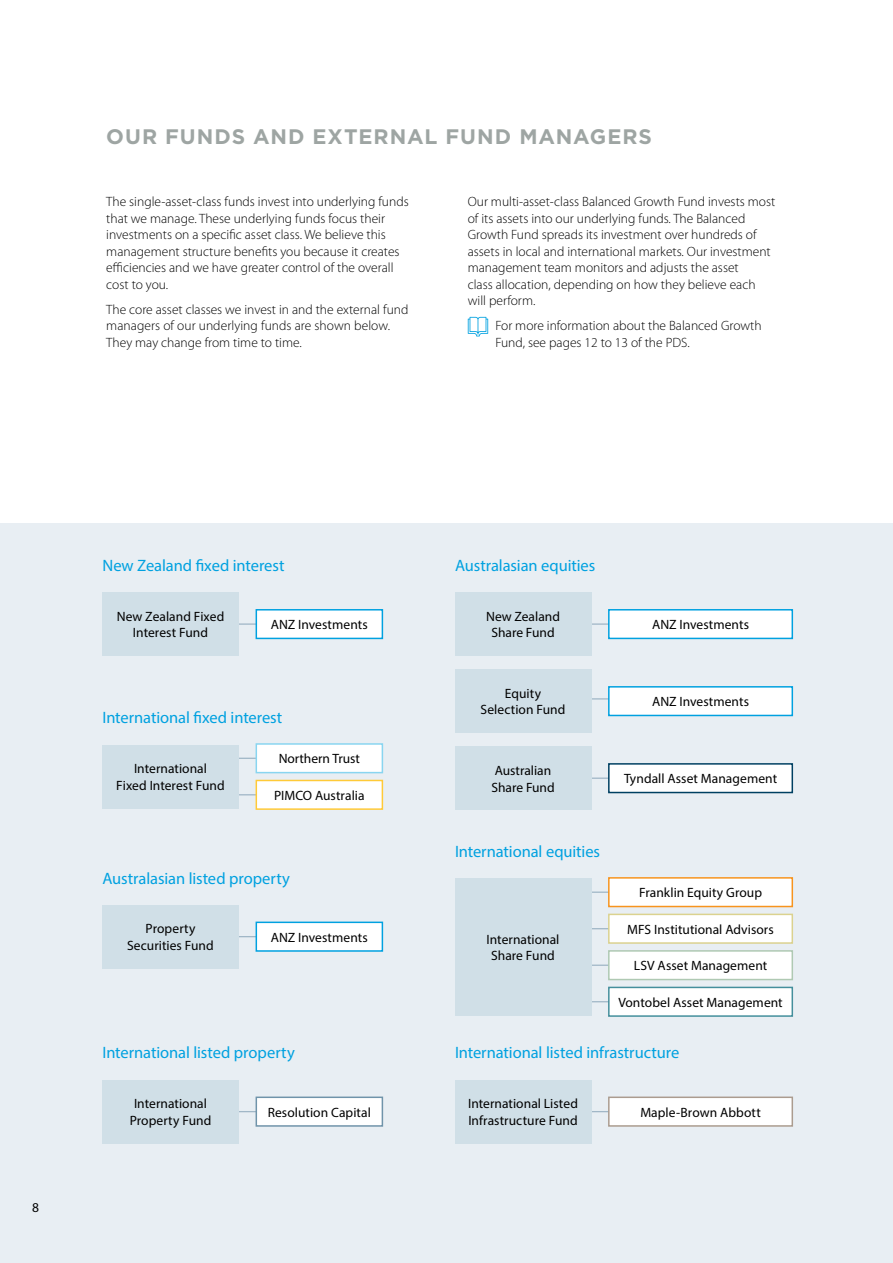
<style>
.page{position:relative;width:893px;height:1263px;background:#fff}
.page>*{position:absolute;margin:0;border:0;box-sizing:border-box;transform-origin:0 0}
.t1{font:700 21px "Gotham";letter-spacing:.045em;color:#9ea5a3}
.t2{font:16.5px "Myriad Pro";letter-spacing:-.005em;color:#00a1e0}
.t3{font:300 13.5px/16.5px "Myriad Pro";color:#000}
.t4{font:13.5px/16.5px "Myriad Pro";color:#000;text-align:center}
</style>
<div class="page">
<div style="left:0;top:523px;width:893px;height:740px;background:#e8eef3"></div>
<hr style="left:208px;top:623px;width:67px;height:2px;background:#a1b7c7">
<hr style="left:208px;top:758px;width:67px;height:1px;background:#a1b7c7">
<hr style="left:208px;top:794px;width:67px;height:1px;background:#a1b7c7">
<hr style="left:208px;top:936px;width:67px;height:1px;background:#a1b7c7">
<hr style="left:208px;top:1111px;width:67px;height:1px;background:#a1b7c7">
<svg style="left:468px;top:317px;width:20px;height:19px"></svg>
<div style="left:256px;top:922px;width:126px;height:29px;background:#fff"></div>
<div style="left:256px;top:921px;width:127px;height:31px;border:2px solid #00a1e0"></div>
<div style="left:102px;top:905px;width:137px;height:63px;background:#d0dfe7"></div>
<div style="left:256px;top:610px;width:126px;height:28px;background:#fff"></div>
<div style="left:256px;top:609px;width:127px;height:30px;border:2px solid #00a1e0"></div>
<div style="left:102px;top:592px;width:137px;height:64px;background:#d0dfe7"></div>
<div style="left:256px;top:1097px;width:126px;height:29px;background:#fff"></div>
<div style="left:256px;top:1096px;width:127px;height:31px;border:2px solid #7094aa"></div>
<div style="left:102px;top:1080px;width:137px;height:63px;background:#d0dfe7"></div>
<div style="left:102px;top:745px;width:137px;height:63px;background:#d0dfe7"></div>
<hr style="left:550px;top:623px;width:67px;height:2px;background:#a1b7c7">
<hr style="left:550px;top:698px;width:67px;height:1px;background:#a1b7c7">
<hr style="left:550px;top:777px;width:67px;height:2px;background:#a1b7c7">
<hr style="left:550px;top:891px;width:67px;height:2px;background:#a1b7c7">
<hr style="left:550px;top:928px;width:67px;height:1px;background:#a1b7c7">
<hr style="left:550px;top:964px;width:67px;height:2px;background:#a1b7c7">
<hr style="left:550px;top:1001px;width:67px;height:1px;background:#a1b7c7">
<hr style="left:550px;top:1111px;width:67px;height:1px;background:#a1b7c7">
<div style="left:609px;top:610px;width:183px;height:28px;background:#fff"></div>
<div style="left:608px;top:609px;width:185px;height:30px;border:2px solid #00a1e0"></div>
<div style="left:455px;top:592px;width:136px;height:64px;background:#d0dfe7"></div>
<div style="left:609px;top:687px;width:183px;height:28px;background:#fff"></div>
<div style="left:608px;top:686px;width:185px;height:30px;border:2px solid #00a1e0"></div>
<div style="left:455px;top:669px;width:136px;height:64px;background:#d0dfe7"></div>
<div style="left:455px;top:746px;width:136px;height:64px;background:#d0dfe7"></div>
<div style="left:609px;top:878px;width:183px;height:28px;background:#fff"></div>
<div style="left:608px;top:877px;width:185px;height:30px;border:2px solid #f7941e"></div>
<div style="left:609px;top:951px;width:183px;height:28px;background:#fff"></div>
<div style="left:608px;top:950px;width:185px;height:30px;border:2px solid #afc9b3"></div>
<div style="left:609px;top:914px;width:183px;height:29px;background:#fff"></div>
<div style="left:608px;top:914px;width:185px;height:30px;border:2px solid #dbd28f"></div>
<div style="left:609px;top:987px;width:183px;height:29px;background:#fff"></div>
<div style="left:608px;top:987px;width:185px;height:30px;border:2px solid #448f9c"></div>
<div style="left:455px;top:878px;width:136px;height:137px;background:#d0dfe7"></div>
<div style="left:256px;top:780px;width:126px;height:29px;background:#fff"></div>
<div style="left:256px;top:780px;width:127px;height:30px;border:2px solid #ffca38"></div>
<div style="left:256px;top:744px;width:126px;height:29px;background:#fff"></div>
<div style="left:256px;top:743px;width:127px;height:30px;border:2px solid #89d5f0"></div>
<div style="left:455px;top:1080px;width:136px;height:63px;background:#d0dfe7"></div>
<div style="left:609px;top:1097px;width:183px;height:29px;background:#fff"></div>
<div style="left:608px;top:1096px;width:185px;height:31px;border:2px solid #ab9c8f"></div>
<div style="left:609px;top:764px;width:183px;height:28px;background:#fff"></div>
<div style="left:608px;top:763px;width:185px;height:30px;border:2px solid #004062"></div>
<h1 class="t1" style="left:106px;top:123px;width:547px">OUR FUNDS AND EXTERNAL FUND MANAGERS</h1>
<p class="t3" style="left:106px;top:194px;width:304px">The single-asset-class funds invest into underlying funds that we manage. These underlying funds focus their investments on a specific asset class. We believe this management structure benefits you because it creates efficiencies and we have greater control of the overall cost to you.</p>
<p class="t3" style="left:106px;top:301px;width:304px">The core asset classes we invest in and the external fund managers of our underlying funds are shown below.<br>They may change from time to time.</p>
<p class="t3" style="left:468px;top:194px;width:309px">Our multi-asset-class Balanced Growth Fund invests most of its assets into our underlying funds. The Balanced Growth Fund spreads its investment over hundreds of assets in local and international markets. Our investment management team monitors and adjusts the asset<br>class allocation, depending on how they believe each will perform.</p>
<p class="t3" style="left:495px;top:318px;width:268px">For more information about the Balanced Growth<br>Fund, see pages 12 to 13 of the PDS.</p>
<p class="t4" style="left:32px;top:1199px;width:8px">8</p>
<p class="t2" style="left:102px;top:555px;width:184px">New Zealand fixed interest</p>
<p class="t4" style="left:117px;top:608px;width:109px">New Zealand Fixed<br>Interest Fund</p>
<p class="t4" style="left:271px;top:616px;width:98px">ANZ Investments</p>
<p class="t2" style="left:102px;top:708px;width:181px">International fixed interest</p>
<p class="t4" style="left:116px;top:760px;width:110px">International<br>Fixed Interest Fund</p>
<p class="t4" style="left:279px;top:750px;width:83px">Northern Trust</p>
<p class="t4" style="left:274px;top:787px;width:92px">PIMCO Australia</p>
<p class="t2" style="left:102px;top:868px;width:189px">Australasian listed property</p>
<p class="t4" style="left:127px;top:920px;width:88px">Property<br>Securities Fund</p>
<p class="t4" style="left:271px;top:929px;width:98px">ANZ Investments</p>
<p class="t2" style="left:102px;top:1043px;width:194px">International listed property</p>
<p class="t4" style="left:130px;top:1095px;width:83px">International<br>Property Fund</p>
<p class="t4" style="left:268px;top:1104px;width:105px">Resolution Capital</p>
<p class="t2" style="left:455px;top:555px;width:142px">Australasian equities</p>
<p class="t4" style="left:486px;top:608px;width:75px">New Zealand<br>Share Fund</p>
<p class="t4" style="left:481px;top:685px;width:86px">Equity<br>Selection Fund</p>
<p class="t4" style="left:491px;top:762px;width:65px;text-align:left">Australian<br>Share Fund</p>
<p class="t4" style="left:652px;top:616px;width:98px">ANZ Investments</p>
<p class="t4" style="left:652px;top:693px;width:98px">ANZ Investments</p>
<p class="t4" style="left:624px;top:770px;width:155px">Tyndall Asset Management</p>
<p class="t2" style="left:455px;top:841px;width:147px">International equities</p>
<p class="t4" style="left:487px;top:931px;width:74px">International<br>Share Fund</p>
<p class="t4" style="left:639px;top:884px;width:125px">Franklin Equity Group</p>
<p class="t4" style="left:627px;top:921px;width:148px">MFS Institutional Advisors</p>
<p class="t4" style="left:634px;top:957px;width:135px">LSV Asset Management</p>
<p class="t4" style="left:618px;top:994px;width:166px">Vontobel Asset Management</p>
<p class="t2" style="left:455px;top:1043px;width:226px">International listed infrastructure</p>
<p class="t4" style="left:468px;top:1095px;width:111px;text-align:left">International Listed<br>Infrastructure Fund</p>
<p class="t4" style="left:640px;top:1104px;width:122px">Maple-Brown Abbott</p>
</div>
